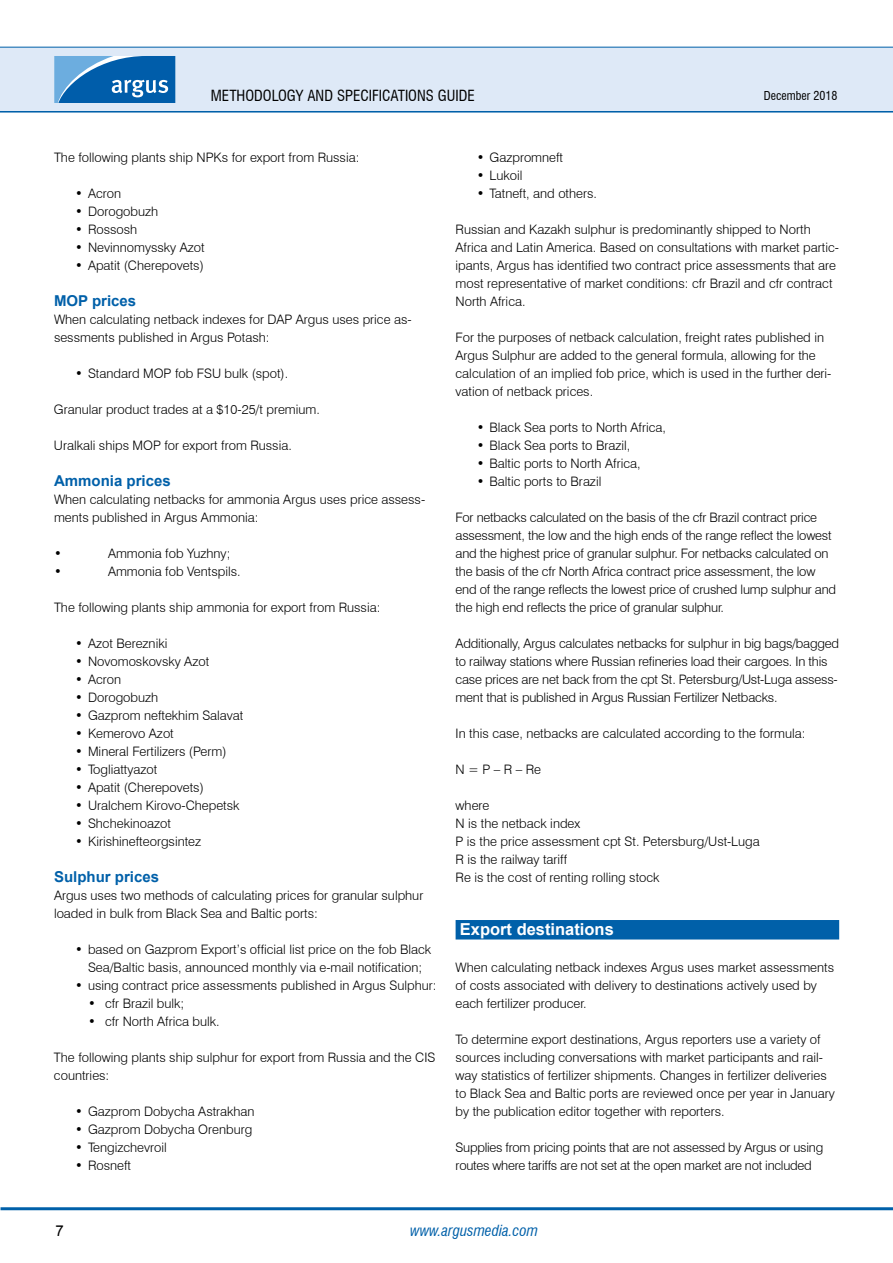
<style>
.page{position:relative;width:893px;height:1263px;background:#fff}
.page>*{position:absolute;margin:0;border:0;box-sizing:border-box;transform-origin:0 0}
.t1{font:700 16.5px "Arial";color:#fff}
.t2{font:700 15px "Arial";color:#0060a9}
.t3{font:condensed 15px "Swiss 721 BT";color:#000}
.t4{font:italic condensed 15px "Swiss 721 BT";color:#0060a9}
.t5{font:15px "Arial";color:#000}
.t6{font:300 13.05px/18px "Swiss 721 BT";color:#000}
.t7{font:300 13.05px/18px "Swiss 721 BT";letter-spacing:-.02em;color:#000}
.t8{font:condensed 12px "Swiss 721 BT";color:#000}
</style>
<div class="page">
<hr style="left:0;top:110px;width:893px;height:3px;background:#0060a9">
<div style="left:0;top:47px;width:893px;height:64px;background:#dee9f7"></div>
<hr style="left:0;top:47px;width:893px;height:1px;background:#0060a9">
<svg style="left:54px;top:56px;width:121px;height:47px;background:#307ebd"></svg>
<hr style="left:1px;top:1207px;width:892px;height:3px;background:#0060a9">
<div style="left:456px;top:920px;width:383px;height:19px;background:#0060a9"></div>
<p class="t3" style="left:211px;top:86px;width:106px">METHODOLOGY AND</p>
<p class="t3" style="left:337px;top:86px;width:139px">SPECIFICATIONS GUIDE</p>
<p class="t8" style="left:764px;top:88px;width:75px">DECEMBER 2018</p>
<p class="t6" style="left:54px;top:148px;width:307px">The following plants ship NPKs for export from Russia:</p>
<p class="t6" style="left:75px;top:184px;width:47px">• Acron</p>
<p class="t6" style="left:75px;top:202px;width:84px">• Dorogobuzh</p>
<p class="t6" style="left:75px;top:220px;width:64px">• Rossosh</p>
<p class="t6" style="left:75px;top:238px;width:131px">• Nevinnomyssky Azot</p>
<p class="t6" style="left:75px;top:256px;width:130px">• Apatit (Cherepovets)</p>
<p class="t2" style="left:54px;top:291px;width:84px">MOP prices</p>
<p class="t6" style="left:54px;top:310px;width:359px">When calculating netback indexes for DAP Argus uses price as&shy;sessments published in Argus Potash:</p>
<p class="t6" style="left:75px;top:364px;width:214px">• Standard MOP fob FSU bulk (spot).</p>
<p class="t6" style="left:54px;top:400px;width:267px">Granular product trades at a $10-25/t premium.</p>
<p class="t6" style="left:54px;top:436px;width:239px">Uralkali ships MOP for export from Russia.</p>
<p class="t2" style="left:54px;top:471px;width:118px">Ammonia prices</p>
<p class="t6" style="left:54px;top:490px;width:373px">When calculating netbacks for ammonia Argus uses price assess&shy;ments published in Argus Ammonia:</p>
<p class="t6" style="left:54px;top:544px;width:9px">•</p>
<p class="t6" style="left:108px;top:544px;width:124px">Ammonia fob Yuzhny;</p>
<p class="t6" style="left:54px;top:562px;width:9px">•</p>
<p class="t6" style="left:108px;top:562px;width:134px">Ammonia fob Ventspils.</p>
<p class="t6" style="left:54px;top:598px;width:328px">The following plants ship ammonia for export from Russia:</p>
<p class="t6" style="left:75px;top:634px;width:94px">• Azot Berezniki</p>
<p class="t6" style="left:75px;top:652px;width:135px">• Novomoskovsky Azot</p>
<p class="t6" style="left:75px;top:670px;width:47px">• Acron</p>
<p class="t6" style="left:75px;top:688px;width:84px">• Dorogobuzh</p>
<p class="t6" style="left:75px;top:706px;width:170px">• Gazprom neftekhim Salavat</p>
<p class="t6" style="left:75px;top:724px;width:100px">• Kemerovo Azot</p>
<p class="t6" style="left:75px;top:742px;width:153px">• Mineral Fertilizers (Perm)</p>
<p class="t6" style="left:75px;top:760px;width:84px">• Togliattyazot</p>
<p class="t6" style="left:75px;top:778px;width:130px">• Apatit (Cherepovets)</p>
<p class="t6" style="left:75px;top:796px;width:166px">• Uralchem Kirovo-Chepetsk</p>
<p class="t6" style="left:75px;top:814px;width:97px">• Shchekinoazot</p>
<p class="t6" style="left:75px;top:832px;width:127px">• Kirishinefteorgsintez</p>
<p class="t2" style="left:54px;top:867px;width:107px">Sulphur prices</p>
<p class="t6" style="left:54px;top:886px;width:371px">Argus uses two methods of calculating prices for granular sulphur loaded in bulk from Black Sea and Baltic ports:</p>
<p class="t6" style="left:75px;top:940px;width:357px;text-align:center">• based on Gazprom Export’s official list price on the fob Black<br>Sea/Baltic basis, announced monthly via e-mail notification;</p>
<p class="t6" style="left:75px;top:976px;width:363px">• using contract price assessments published in Argus Sulphur:</p>
<p class="t6" style="left:88px;top:994px;width:98px">• cfr Brazil bulk;</p>
<p class="t6" style="left:88px;top:1012px;width:133px">• cfr North Africa bulk.</p>
<p class="t6" style="left:54px;top:1048px;width:383px">The following plants ship sulphur for export from Russia and the CIS countries:</p>
<p class="t6" style="left:75px;top:1102px;width:181px">• Gazprom Dobycha Astrakhan</p>
<p class="t6" style="left:75px;top:1120px;width:179px">• Gazprom Dobycha Orenburg</p>
<p class="t6" style="left:75px;top:1138px;width:93px">• Tengizchevroil</p>
<p class="t6" style="left:75px;top:1156px;width:57px">• Rosneft</p>
<p class="t6" style="left:477px;top:148px;width:88px">• Gazpromneft</p>
<p class="t6" style="left:477px;top:166px;width:47px">• Lukoil</p>
<p class="t6" style="left:477px;top:184px;width:122px">• Tatneft, and others.</p>
<p class="t6" style="left:456px;top:220px;width:385px">Russian and Kazakh sulphur is predominantly shipped to North Africa and Latin America. Based on consultations with market partic&shy;ipants, Argus has identified two contract price assessments that are most representative of market conditions: cfr Brazil and cfr contract North Africa.</p>
<p class="t6" style="left:456px;top:328px;width:377px">For the purposes of netback calculation, freight rates published in Argus Sulphur are added to the general formula, allowing for the calculation of an implied fob price, which is used in the further deri&shy;vation of netback prices.</p>
<p class="t6" style="left:477px;top:418px;width:191px">• Black Sea ports to North Africa,</p>
<p class="t6" style="left:477px;top:436px;width:155px">• Black Sea ports to Brazil,</p>
<p class="t6" style="left:477px;top:454px;width:165px">• Baltic ports to North Africa,</p>
<p class="t6" style="left:477px;top:472px;width:126px">• Baltic ports to Brazil</p>
<p class="t6" style="left:456px;top:508px;width:382px">For netbacks calculated on the basis of the cfr Brazil contract price assessment, the low and the high ends of the range reflect the lowest and the highest price of granular sulphur. For netbacks calculated on the basis of the cfr North Africa contract price assessment, the low end of the range reflects the lowest price of crushed lump sulphur and the high end reflects the price of granular sulphur.</p>
<p class="t6" style="left:456px;top:634px;width:385px">Additionally, Argus calculates netbacks for sulphur in big bags/bagged to railway stations where Russian refineries load their cargoes. In this case prices are net back from the cpt St. Petersburg/Ust-Luga assess&shy;ment that is published in Argus Russian Fertilizer Netbacks.</p>
<p class="t6" style="left:456px;top:724px;width:352px">In this case, netbacks are calculated according to the formula:</p>
<p class="t6" style="left:456px;top:760px;width:87px">N = P – R – Re</p>
<p class="t6" style="left:456px;top:796px;width:306px">where<br>N is the netback index<br>P is the price assessment cpt St. Petersburg/Ust-Luga<br>R is the railway tariff<br>Re is the cost of renting rolling stock</p>
<p class="t1" style="left:460px;top:919px;width:156px">Export destinations</p>
<p class="t6" style="left:456px;top:958px;width:380px">When calculating netback indexes Argus uses market assessments of costs associated with delivery to destinations actively used by each fertilizer producer.</p>
<p class="t6" style="left:456px;top:1030px;width:381px">To determine export destinations, Argus reporters use a variety of sources including conversations with market participants and rail&shy;way statistics of fertilizer shipments. Changes in fertilizer deliveries to Black Sea and Baltic ports are reviewed once per year in January by the publication editor together with reporters.</p>
<p class="t7" style="left:456px;top:1138px;width:369px">Supplies from pricing points that are not assessed by Argus or using routes where tariffs are not set at the open market are not included</p>
<p class="t5" style="left:55px;top:1220px;width:10px">7</p>
<p class="t4" style="left:410px;top:1221px;width:129px">www.argusmedia.com</p>
</div>
